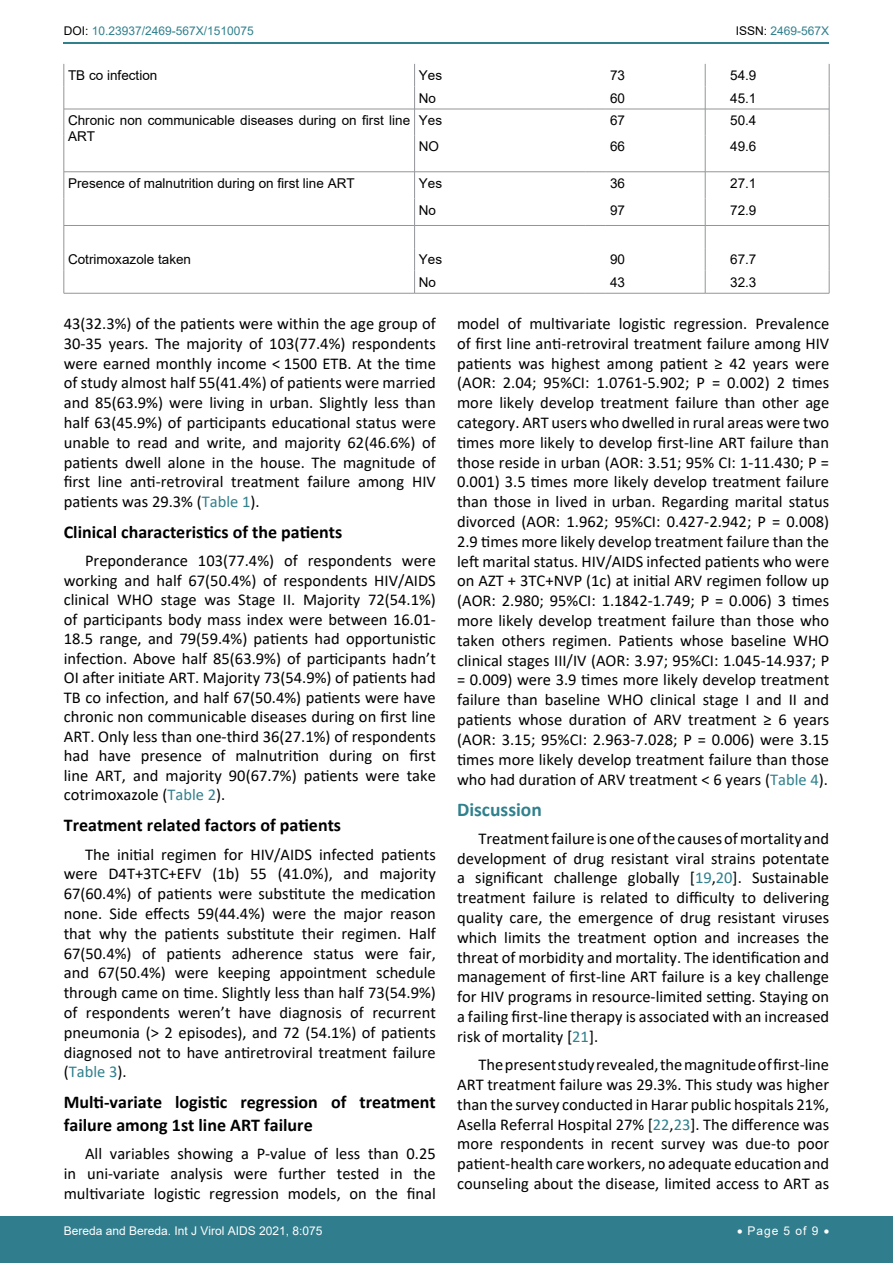
<style>
.page{position:relative;width:893px;height:1263px;background:#fff}
.page>*{position:absolute;margin:0;border:0;box-sizing:border-box;transform-origin:0 0}
.t1{font:700 19.5px "Calibri";color:#30808d}
.t2{font:700 18px/22.5px "Calibri";color:#000}
.t3{font:16.5px/19.8px "Calibri";color:#000;text-align:justify}
.t4{font:13.5px/16.2px "Arial";color:#000}
.t5{font:12px "Arial";color:#fff}
.t6{font:12px "Arial";color:#30808d}
.s1{color:#000}
.s2{color:#30808d}
</style>
<div class="page">
<hr style="left:64px;top:43px;width:765px;height:1px;background:#30808d">
<div style="left:0;top:1217px;width:893px;height:46px;background:#307d8d"></div>
<svg style="left:65px;top:65px;width:764px;height:228px"></svg>
<hr style="left:415px;top:86px;width:170px;height:1px;background:#fff">
<hr style="left:606px;top:86px;width:99px;height:1px;background:#fff">
<hr style="left:726px;top:86px;width:103px;height:1px;background:#fff">
<hr style="left:415px;top:135px;width:170px;height:1px;background:#fff">
<hr style="left:585px;top:135px;width:1px;height:37px;background:#fff">
<hr style="left:606px;top:135px;width:99px;height:1px;background:#fff">
<hr style="left:606px;top:135px;width:1px;height:37px;background:#fff">
<hr style="left:726px;top:135px;width:103px;height:1px;background:#fff">
<hr style="left:726px;top:135px;width:1px;height:37px;background:#fff">
<hr style="left:415px;top:198px;width:170px;height:1px;background:#fff">
<hr style="left:606px;top:198px;width:99px;height:1px;background:#fff">
<hr style="left:726px;top:198px;width:103px;height:1px;background:#fff">
<hr style="left:64px;top:248px;width:351px;height:1px;background:#fff">
<hr style="left:415px;top:248px;width:170px;height:1px;background:#fff">
<hr style="left:606px;top:248px;width:99px;height:1px;background:#fff">
<hr style="left:726px;top:248px;width:103px;height:1px;background:#fff">
<hr style="left:415px;top:270px;width:170px;height:1px;background:#fff">
<hr style="left:606px;top:270px;width:99px;height:1px;background:#fff">
<hr style="left:726px;top:270px;width:103px;height:1px;background:#fff">
<hr style="left:64px;top:109px;width:351px;height:1px;background:#939598">
<svg style="left:64px;top:64px;width:1px;height:71px"></svg>
<hr style="left:415px;top:109px;width:170px;height:1px;background:#939598">
<svg style="left:414px;top:64px;width:1px;height:71px"></svg>
<svg style="left:585px;top:65px;width:22px;height:71px"></svg>
<hr style="left:606px;top:109px;width:99px;height:1px;background:#939598">
<svg style="left:705px;top:64px;width:22px;height:72px"></svg>
<hr style="left:726px;top:109px;width:103px;height:1px;background:#939598">
<svg style="left:829px;top:64px;width:1px;height:71px"></svg>
<hr style="left:64px;top:135px;width:1px;height:37px;background:#939598">
<hr style="left:414px;top:135px;width:1px;height:37px;background:#939598">
<hr style="left:705px;top:135px;width:1px;height:37px;background:#939598">
<hr style="left:829px;top:135px;width:1px;height:37px;background:#939598">
<hr style="left:64px;top:172px;width:351px;height:1px;background:#939598">
<hr style="left:415px;top:172px;width:170px;height:1px;background:#939598">
<hr style="left:606px;top:172px;width:99px;height:1px;background:#939598">
<hr style="left:726px;top:172px;width:103px;height:1px;background:#939598">
<hr style="left:64px;top:225px;width:351px;height:1px;background:#939598">
<hr style="left:415px;top:225px;width:170px;height:1px;background:#939598">
<hr style="left:606px;top:225px;width:99px;height:1px;background:#939598">
<hr style="left:726px;top:225px;width:103px;height:1px;background:#939598">
<svg style="left:64px;top:172px;width:1px;height:121px"></svg>
<svg style="left:414px;top:173px;width:1px;height:120px"></svg>
<svg style="left:829px;top:172px;width:1px;height:121px"></svg>
<hr style="left:64px;top:293px;width:351px;height:1px;background:#939598">
<hr style="left:415px;top:293px;width:170px;height:1px;background:#939598">
<svg style="left:585px;top:172px;width:22px;height:122px"></svg>
<hr style="left:606px;top:293px;width:99px;height:1px;background:#939598">
<svg style="left:705px;top:172px;width:22px;height:122px"></svg>
<hr style="left:726px;top:293px;width:103px;height:1px;background:#939598">
<p class="t6" style="left:64px;top:23px;width:192px"><span class="s1">DOI:</span> 10.23937/2469-567X/1510075</p>
<p class="t6" style="left:736px;top:23px;width:95px"><span class="s1">ISSN:</span> 2469-567X</p>
<p class="t4" style="left:68px;top:67px;width:91px">TB co infection</p>
<p class="t4" style="left:419px;top:67px;width:25px">Yes</p>
<p class="t4" style="left:610px;top:67px;width:17px">73</p>
<p class="t4" style="left:730px;top:67px;width:28px">54.9</p>
<p class="t4" style="left:419px;top:90px;width:19px">No</p>
<p class="t4" style="left:610px;top:90px;width:17px">60</p>
<p class="t4" style="left:730px;top:90px;width:28px">45.1</p>
<p class="t4" style="left:68px;top:112px;width:344px">Chronic non communicable diseases during on first line<br>ART</p>
<p class="t4" style="left:419px;top:112px;width:25px">Yes</p>
<p class="t4" style="left:610px;top:112px;width:17px">67</p>
<p class="t4" style="left:730px;top:112px;width:28px">50.4</p>
<p class="t4" style="left:419px;top:139px;width:22px">NO</p>
<p class="t4" style="left:610px;top:139px;width:17px">66</p>
<p class="t4" style="left:730px;top:139px;width:28px">49.6</p>
<p class="t4" style="left:68px;top:175px;width:288px">Presence of malnutrition during on first line ART</p>
<p class="t4" style="left:419px;top:175px;width:25px">Yes</p>
<p class="t4" style="left:610px;top:175px;width:17px">36</p>
<p class="t4" style="left:730px;top:175px;width:28px">27.1</p>
<p class="t4" style="left:419px;top:202px;width:19px">No</p>
<p class="t4" style="left:610px;top:202px;width:17px">97</p>
<p class="t4" style="left:730px;top:202px;width:28px">72.9</p>
<p class="t4" style="left:68px;top:251px;width:125px">Cotrimoxazole taken</p>
<p class="t4" style="left:419px;top:251px;width:25px">Yes</p>
<p class="t4" style="left:610px;top:251px;width:17px">90</p>
<p class="t4" style="left:730px;top:251px;width:28px">67.7</p>
<p class="t4" style="left:419px;top:274px;width:19px">No</p>
<p class="t4" style="left:610px;top:274px;width:17px">43</p>
<p class="t4" style="left:730px;top:274px;width:28px">32.3</p>
<p class="t3" style="left:64px;top:313px;width:374px">43(32.3%) of the patients were within the age group of 30-35 years. The majority of 103(77.4%) respondents were earned monthly income &lt; 1500 ETB. At the time of study almost half 55(41.4%) of patients were married and 85(63.9%) were living in urban. Slightly less than half 63(45.9%) of participants educational status were unable to read and write, and majority 62(46.6%) of patients dwell alone in the house. The magnitude of first line anti-retroviral treatment failure among HIV patients was 29.3% (<span class="s2">Table 1</span>).</p>
<p class="t2" style="left:64px;top:521px;width:280px">Clinical characteristics of the patients</p>
<p class="t3" style="left:64px;top:551px;width:374px;text-indent:21px">Preponderance 103(77.4%) of respondents were working and half 67(50.4%) of respondents HIV/AIDS clinical WHO stage was Stage II. Majority 72(54.1%) of participants body mass index were between 16.01- 18.5 range, and 79(59.4%) patients had opportunistic infection. Above half 85(63.9%) of participants hadn’t OI after initiate ART. Majority 73(54.9%) of patients had TB co infection, and half 67(50.4%) patients were have chronic non communicable diseases during on first line ART. Only less than one-third 36(27.1%) of respondents had have presence of malnutrition during on first line ART, and majority 90(67.7%) patients were take cotrimoxazole (<span class="s2">Table 2</span>).</p>
<p class="t2" style="left:64px;top:814px;width:279px">Treatment related factors of patients</p>
<p class="t3" style="left:64px;top:844px;width:374px;text-indent:21px">The initial regimen for HIV/AIDS infected patients were D4T+3TC+EFV (1b) 55 (41.0%), and majority 67(60.4%) of patients were substitute the medication none. Side effects 59(44.4%) were the major reason that why the patients substitute their regimen. Half 67(50.4%) of patients adherence status were fair, and 67(50.4%) were keeping appointment schedule through came on time. Slightly less than half 73(54.9%) of respondents weren’t have diagnosis of recurrent pneumonia (&gt; 2 episodes), and 72 (54.1%) of patients diagnosed not to have antiretroviral treatment failure (<span class="s2">Table 3</span>).</p>
<p class="t2" style="left:64px;top:1091px;width:374px">Multi-variate logistic regression of treatment failure among 1st line ART failure</p>
<p class="t3" style="left:64px;top:1143px;width:374px;text-indent:21px">All variables showing a P-value of less than 0.25 in uni-variate analysis were further tested in the multivariate logistic regression models, on the final</p>
<p class="t3" style="left:457px;top:313px;width:374px">model of multivariate logistic regression. Prevalence of first line anti-retroviral treatment failure among HIV patients was highest among patient ≥ 42 years were (AOR: 2.04; 95%CI: 1.0761-5.902; P = 0.002) 2 times more likely develop treatment failure than other age category. ART users who dwelled in rural areas were two times more likely to develop first-line ART failure than those reside in urban (AOR: 3.51; 95% CI: 1-11.430; P = 0.001) 3.5 times more likely develop treatment failure than those in lived in urban. Regarding marital status divorced (AOR: 1.962; 95%CI: 0.427-2.942; P = 0.008)<br>2.9 times more likely develop treatment failure than the left marital status. HIV/AIDS infected patients who were on AZT + 3TC+NVP (1c) at initial ARV regimen follow up (AOR: 2.980; 95%CI: 1.1842-1.749; P = 0.006) 3 times more likely develop treatment failure than those who taken others regimen. Patients whose baseline WHO clinical stages III/IV (AOR: 3.97; 95%CI: 1.045-14.937; P = 0.009) were 3.9 times more likely develop treatment failure than baseline WHO clinical stage I and II and patients whose duration of ARV treatment ≥ 6 years (AOR: 3.15; 95%CI: 2.963-7.028; P = 0.006) were 3.15 times more likely develop treatment failure than those who had duration of ARV treatment &lt; 6 years (<span class="s2">Table 4</span>).</p>
<p class="t1" style="left:457px;top:795px;width:86px">Discussion</p>
<p class="t3" style="left:457px;top:828px;width:374px;text-indent:21px">Treatment failure is one of the causes of mortality and development of drug resistant viral strains potentate a significant challenge globally [<span class="s2">19</span>,<span class="s2">20</span>]. Sustainable treatment failure is related to difficulty to delivering quality care, the emergence of drug resistant viruses which limits the treatment option and increases the threat of morbidity and mortality. The identification and management of first-line ART failure is a key challenge for HIV programs in resource-limited setting. Staying on a failing first-line therapy is associated with an increased risk of mortality [<span class="s2">21</span>].</p>
<p class="t3" style="left:457px;top:1054px;width:374px;text-indent:21px">The present study revealed, the magnitude of first-line ART treatment failure was 29.3%. This study was higher than the survey conducted in Harar public hospitals 21%, Asella Referral Hospital 27% [<span class="s2">22</span>,<span class="s2">23</span>]. The difference was more respondents in recent survey was due-to poor patient-health care workers, no adequate education and counseling about the disease, limited access to ART as</p>
<p class="t5" style="left:64px;top:1223px;width:260px">Bereda and Bereda. Int J Virol AIDS 2021, 8:075</p>
<p class="t5" style="left:737px;top:1223px;width:94px">• Page 5 of 9 •</p>
</div>
